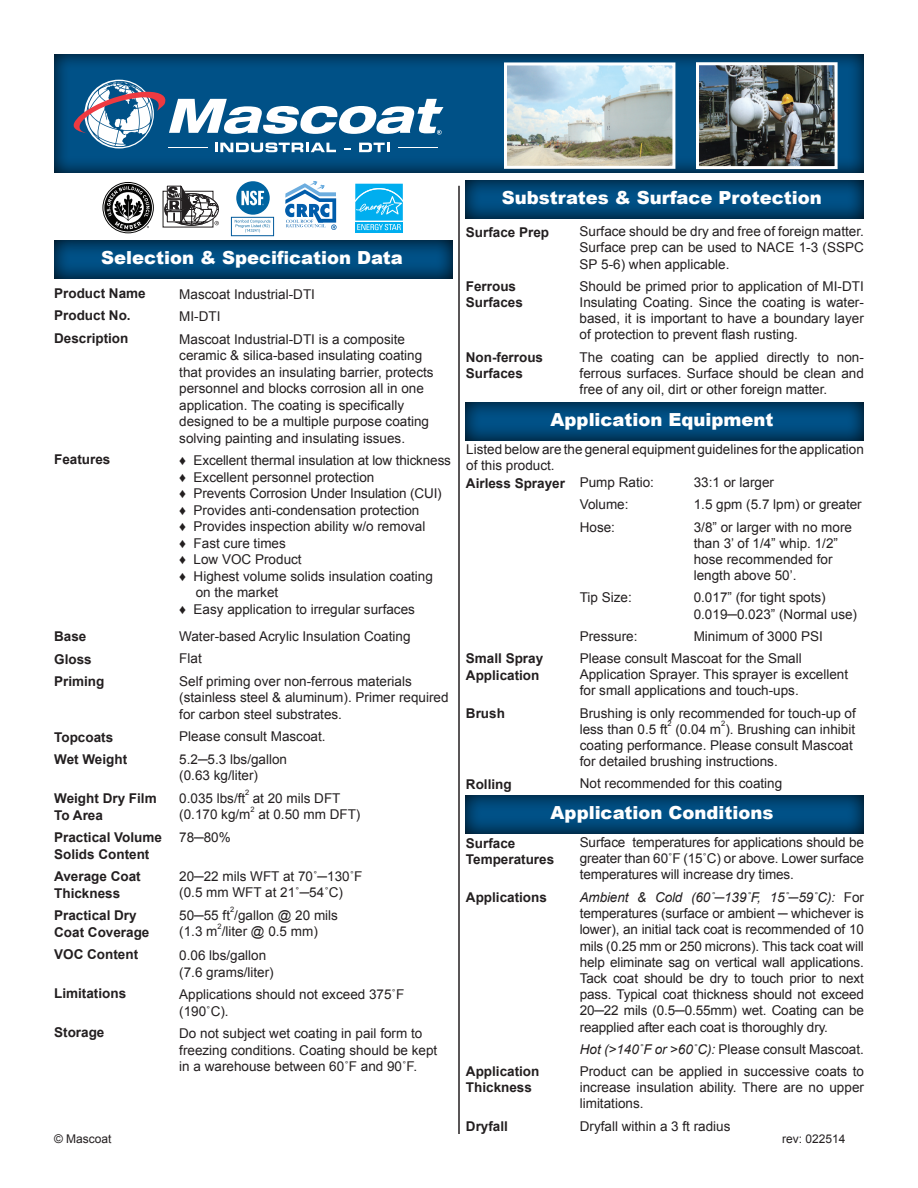
<style>
.page{position:relative;width:918px;height:1188px;background:#fff}
.page>*{position:absolute;margin:0;border:0;box-sizing:border-box;transform-origin:0 0}
.t1{font:900 18px "Arial";color:#fff}
.t2{font:13.5px/16.2px "Arial";color:#231f20}
.t3{font:700 13.5px/22.5px "Arial";color:#231f20}
.t4{font:12px "Arial";color:#231f20}
.t5{font:7.5px "Arial";color:#231f20}
.s1{font-weight:700}
.s2{font-style:italic}
</style>
<div class="page">
<svg style="left:54px;top:54px;width:810px;height:119px;background:#004878"></svg>
<hr style="left:458px;top:186px;width:2px;height:948px;background:#231f20">
<img style="left:508px;top:66px;width:163px;height:99px">
<div style="left:504px;top:62px;width:171px;height:107px;border:3px solid #fff"></div>
<img style="left:700px;top:66px;width:134px;height:99px">
<div style="left:696px;top:62px;width:142px;height:107px;border:3px solid #fff"></div>
<svg style="left:54px;top:240px;width:399px;height:39px;background:#004371"></svg>
<svg style="left:465px;top:180px;width:399px;height:39px;background:#004472"></svg>
<svg style="left:465px;top:402px;width:399px;height:39px;background:#004472"></svg>
<svg style="left:465px;top:795px;width:399px;height:39px;background:#004472"></svg>
<svg style="left:285px;top:181px;width:52px;height:49px"></svg>
<svg style="left:164px;top:186px;width:55px;height:39px"></svg>
<div style="left:231px;top:217px;width:43px;height:19px;border:1px solid #00599b"></div>
<svg style="left:236px;top:181px;width:34px;height:34px"></svg>
<svg style="left:241px;top:191px;width:23px;height:14px"></svg>
<svg style="left:235px;top:220px;width:35px;height:13px"></svg>
<svg style="left:102px;top:182px;width:52px;height:51px"></svg>
<svg style="left:74px;top:80px;width:369px;height:72px"></svg>
<hr style="left:399px;top:147px;width:39px;height:1px;background:#fff">
<svg style="left:355px;top:183px;width:48px;height:50px;background:#30bdf1"></svg>
<h1 class="t1" style="left:101px;top:245px;width:303px">Selection &amp; Specification Data</h1>
<p class="t3" style="left:54px;top:282px;width:93px">Product Name<br>Product No.<br>Description</p>
<p class="t3" style="left:54px;top:449px;width:58px">Features</p>
<p class="t3" style="left:54px;top:626px;width:52px">Base<br>Gloss<br>Priming</p>
<p class="t3" style="left:54px;top:726px;width:75px">Topcoats<br>Wet Weight</p>
<p class="t3" style="left:54px;top:791px;width:104px;line-height:16.5px">Weight Dry Film<br>To Area</p>
<p class="t3" style="left:54px;top:830px;width:109px;line-height:16.5px">Practical Volume<br>Solids Content</p>
<p class="t3" style="left:54px;top:869px;width:88px;line-height:16.5px">Average Coat<br>Thickness</p>
<p class="t3" style="left:54px;top:908px;width:97px;line-height:16.5px">Practical Dry<br>Coat Coverage</p>
<p class="t3" style="left:54px;top:944px;width:85px">VOC Content</p>
<p class="t3" style="left:54px;top:983px;width:74px">Limitations</p>
<p class="t3" style="left:54px;top:1022px;width:52px">Storage</p>
<p class="t2" style="left:179px;top:283px;width:227px;line-height:22.5px">Mascoat Industrial-DTI<br>MI-DTI<br>Mascoat Industrial-DTI is a composite</p>
<p class="t2" style="left:179px;top:347px;width:256px">ceramic &amp; silica-based insulating coating that provides an insulating barrier, protects personnel and blocks corrosion all in one application. The coating is specifically designed to be a multiple purpose coating solving painting and insulating issues.</p>
<p class="t2" style="left:179px;top:452px;width:273px"><span class="s1">♦</span> Excellent thermal insulation at low thickness</p>
<p class="t2" style="left:179px;top:469px;width:197px">♦ Excellent personnel protection</p>
<p class="t2" style="left:179px;top:485px;width:264px"><span class="s1">♦</span> Prevents Corrosion Under Insulation (CUI)</p>
<p class="t2" style="left:179px;top:502px;width:242px">♦ Provides anti-condensation protection</p>
<p class="t2" style="left:179px;top:518px;width:248px">♦ Provides inspection ability w/o removal</p>
<p class="t2" style="left:179px;top:535px;width:108px">♦ Fast cure times</p>
<p class="t2" style="left:179px;top:551px;width:124px">♦ Low VOC Product</p>
<p class="t2" style="left:179px;top:568px;width:255px">♦ Highest volume solids insulation coating</p>
<p class="t2" style="left:196px;top:584px;width:84px">on the market</p>
<p class="t2" style="left:179px;top:601px;width:237px">♦ Easy application to irregular surfaces</p>
<p class="t2" style="left:179px;top:625px;width:234px;line-height:22.5px">Water-based Acrylic Insulation Coating<br>Flat<br>Self priming over non-ferrous materials</p>
<p class="t2" style="left:179px;top:689px;width:271px">(stainless steel &amp; aluminum). Primer required for carbon steel substrates.</p>
<p class="t2" style="left:179px;top:725px;width:148px;line-height:22.5px">Please consult Mascoat.<br>5.2─5.3 lbs/gallon</p>
<p class="t2" style="left:179px;top:764px;width:80px;line-height:22.5px">(0.63 kg/liter)<br>0.035 lbs/ft</p>
<p class="t5" style="left:245px;top:788px;width:6px">2</p>
<p class="t2" style="left:253px;top:790px;width:89px">at 20 mils DFT</p>
<p class="t5" style="left:251px;top:804px;width:6px">2</p>
<p class="t2" style="left:179px;top:806px;width:73px">(0.170 kg/m</p>
<p class="t2" style="left:258px;top:806px;width:104px">at 0.50 mm DFT)</p>
<p class="t2" style="left:179px;top:829px;width:53px">78─80%</p>
<p class="t2" style="left:179px;top:868px;width:185px">20─22 mils WFT at 70˚─130˚F (0.5 mm WFT at 21˚─54˚C)</p>
<p class="t2" style="left:179px;top:907px;width:160px">50─55 ft /gallon @ 20 mils</p>
<p class="t5" style="left:230px;top:905px;width:6px">2</p>
<p class="t2" style="left:179px;top:923px;width:140px">(1.3 m /liter @ 0.5 mm)</p>
<p class="t5" style="left:218px;top:921px;width:6px">2</p>
<p class="t2" style="left:179px;top:947px;width:96px">0.06 lbs/gallon (7.6 grams/liter)</p>
<p class="t2" style="left:179px;top:986px;width:227px">Applications should not exceed 375˚F (190˚C).</p>
<p class="t2" style="left:179px;top:1025px;width:260px">Do not subject wet coating in pail form to freezing conditions. Coating should be kept in a warehouse between 60˚F and 90˚F.</p>
<p class="t4" style="left:54px;top:1131px;width:59px">© Mascoat</p>
<h1 class="t1" style="left:502px;top:185px;width:322px">Substrates &amp; Surface Protection</h1>
<p class="t3" style="left:466px;top:221px;width:85px">Surface Prep</p>
<p class="t3" style="left:466px;top:279px;width:59px;line-height:16.2px">Ferrous<br>Surfaces</p>
<p class="t3" style="left:466px;top:350px;width:79px;line-height:16.2px">Non-ferrous<br>Surfaces</p>
<p class="t2" style="left:580px;top:224px;width:286px;text-align:justify">Surface should be dry and free of foreign matter.<br>Surface prep can be used to NACE 1-3 (SSPC SP 5-6) when applicable.</p>
<p class="t2" style="left:580px;top:278px;width:286px;text-align:justify">Should be primed prior to application of MI-DTI Insulating Coating. Since the coating is water&shy;based, it is important to have a boundary layer of protection to prevent flash rusting.</p>
<p class="t2" style="left:580px;top:349px;width:286px;text-align:justify">The coating can be applied directly to non&shy;ferrous surfaces. Surface should be clean and free of any oil, dirt or other foreign matter.</p>
<h1 class="t1" style="left:550px;top:406px;width:225px">Application Equipment</h1>
<p class="t2" style="left:466px;top:441px;width:399px">Listed below are the general equipment guidelines for the application of this product.</p>
<p class="t3" style="left:466px;top:472px;width:101px">Airless Sprayer</p>
<p class="t3" style="left:466px;top:651px;width:79px;line-height:16.2px">Small Spray<br>Application</p>
<p class="t3" style="left:466px;top:702px;width:41px">Brush</p>
<p class="t3" style="left:466px;top:773px;width:47px">Rolling</p>
<p class="t2" style="left:580px;top:474px;width:76px">Pump Ratio:</p>
<p class="t2" style="left:694px;top:474px;width:82px">33:1 or larger</p>
<p class="t2" style="left:580px;top:497px;width:50px">Volume:</p>
<p class="t2" style="left:694px;top:497px;width:170px">1.5 gpm (5.7 lpm) or greater</p>
<p class="t2" style="left:580px;top:519px;width:37px">Hose:</p>
<p class="t2" style="left:694px;top:519px;width:160px">3/8” or larger with no more than 3’ of 1/4” whip. 1/2” hose recommended for length above 50’.</p>
<p class="t2" style="left:580px;top:590px;width:54px">Tip Size:</p>
<p class="t2" style="left:694px;top:590px;width:165px">0.017” (for tight spots)<br>0.019─0.023” (Normal use)</p>
<p class="t2" style="left:580px;top:628px;width:59px">Pressure:</p>
<p class="t2" style="left:580px;top:625px;width:245px;line-height:22.2px;text-indent:114px">Minimum of 3000 PSI<br>Please consult Mascoat for the Small</p>
<p class="t2" style="left:580px;top:666px;width:270px">Application Sprayer. This sprayer is excellent for small applications and touch-ups.</p>
<p class="t2" style="left:580px;top:705px;width:278px">Brushing is only recommended for touch-up of less than 0.5 ft</p>
<p class="t5" style="left:721px;top:719px;width:6px">2</p>
<p class="t2" style="left:580px;top:737px;width:275px">coating performance. Please consult Mascoat for detailed brushing instructions.</p>
<p class="t2" style="left:580px;top:776px;width:204px">Not recommended for this coating</p>
<p class="t5" style="left:668px;top:719px;width:6px">2</p>
<p class="t2" style="left:675px;top:721px;width:181px">(0.04 m ). Brushing can inhibit</p>
<h1 class="t1" style="left:550px;top:799px;width:225px">Application Conditions</h1>
<p class="t3" style="left:466px;top:835px;width:90px;line-height:16.2px">Surface<br>Temperatures</p>
<p class="t3" style="left:466px;top:887px;width:83px">Applications</p>
<p class="t3" style="left:466px;top:1064px;width:75px;line-height:16.2px">Application<br>Thickness</p>
<p class="t3" style="left:466px;top:1115px;width:44px">Dryfall</p>
<p class="t2" style="left:580px;top:834px;width:286px;text-align:justify">Surface temperatures for applications should be greater than 60˚F (15˚C) or above. Lower surface temperatures will increase dry times.</p>
<p class="t2" style="left:580px;top:889px;width:286px;text-align:justify"><span class="s2">Ambient &amp; Cold (60˚</span>─<span class="s2">139˚F, 15˚</span>─<span class="s2">59˚C):</span> For temperatures (surface or ambient ─ whichever is lower), an initial tack coat is recommended of 10 mils (0.25 mm or 250 microns). This tack coat will help eliminate sag on vertical wall applications.<br>Tack coat should be dry to touch prior to next pass. Typical coat thickness should not exceed 20─22 mils (0.5─0.55mm) wet. Coating can be reapplied after each coat is thoroughly dry.</p>
<p class="t2" style="left:580px;top:1038px;width:286px;line-height:22.2px"><span class="s2">Hot (&gt;140˚F or &gt;60˚C):</span> Please consult Mascoat.<br>Product can be applied in successive coats to</p>
<p class="t2" style="left:580px;top:1079px;width:286px">increase insulation ability. There are no upper limitations.</p>
<p class="t2" style="left:580px;top:1118px;width:152px">Dryfall within a 3 ft radius</p>
<p class="t4" style="left:782px;top:1131px;width:65px">rev: 022514</p>
</div>
